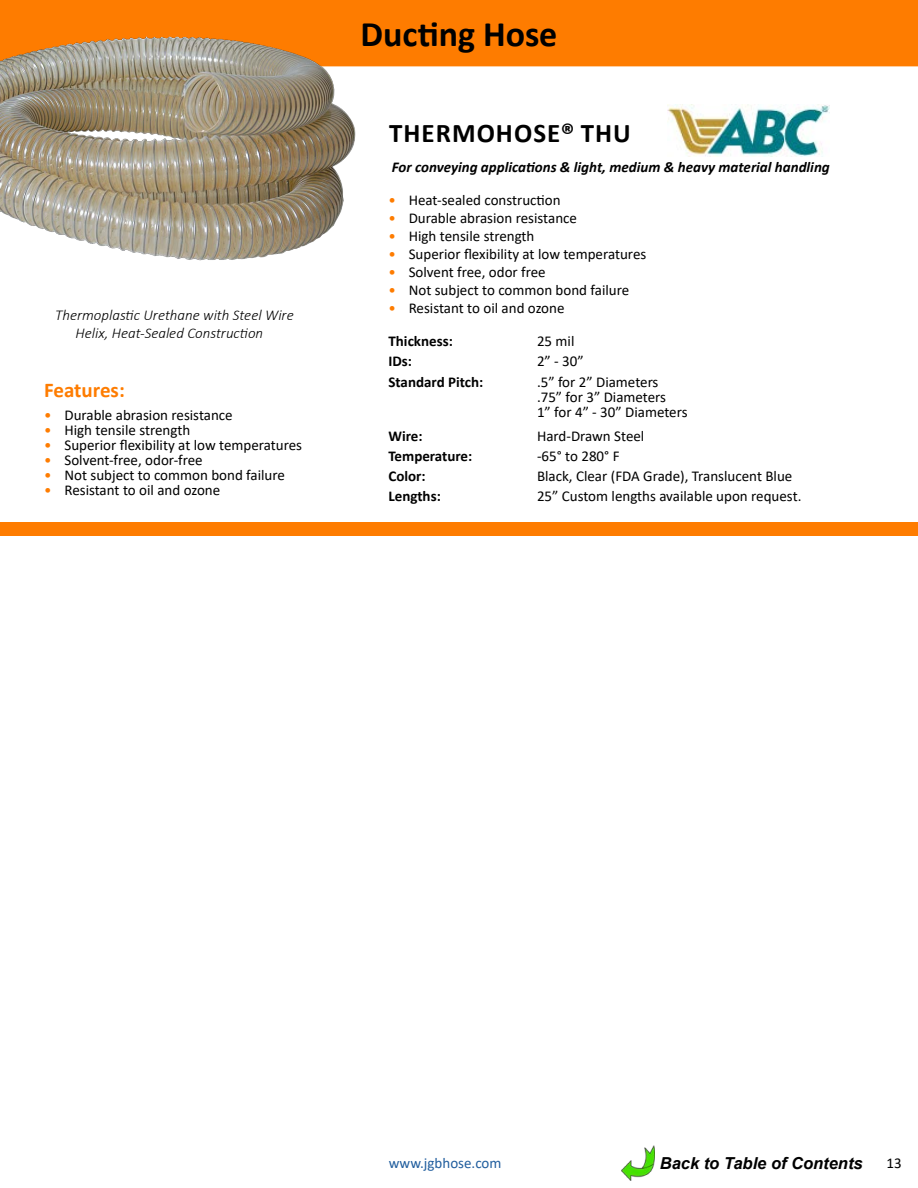
<style>
.page{position:relative;width:918px;height:1188px;background:#fff}
.page>*{position:absolute;margin:0;border:0;box-sizing:border-box;transform-origin:0 0}
.t1{font:700 36px "Calibri";color:#000}
.t2{font:700 27px "Calibri";letter-spacing:.04em;color:#000}
.t3{font:700 21px "Calibri";color:#fe7c00}
.t4{font:italic 700 16.5px "Arial";color:#000}
.t5{font:15px/15px "Calibri";color:#000}
.t6{font:italic 300 15px/18px "Calibri";color:#000}
.t7{font:italic 700 15px "Calibri";color:#000}
.t8{font:700 15px "Calibri";color:#000}
.t9{font:15px "Calibri";color:#215e9e}
.s1{color:#fe7c00}
</style>
<div class="page">
<div style="left:36px;top:0;width:882px;height:66px;background:#fe7c00"></div>
<svg style="left:0;top:0;width:36px;height:37px"></svg>
<img style="left:0;top:37px;width:356px;height:224px">
<img style="left:668px;top:104px;width:162px;height:53px">
<div style="left:0;top:523px;width:918px;height:13px;background:#fe7c00"></div>
<img style="left:621px;top:1146px;width:34px;height:34px">
<p class="t6" style="left:75px;top:306px;width:220px;text-indent:-20px">Thermoplastic Urethane with Steel Wire<br>Helix, Heat-Sealed Construction</p>
<h3 class="t3" style="left:44px;top:375px;width:82px">Features:</h3>
<p class="t5" style="left:44px;top:408px;width:190px"><span class="s1">•</span> Durable abrasion resistance</p>
<p class="t5" style="left:44px;top:423px;width:148px"><span class="s1">•</span> High tensile strength</p>
<p class="t5" style="left:44px;top:438px;width:259px"><span class="s1">•</span> Superior flexibility at low temperatures</p>
<p class="t5" style="left:44px;top:453px;width:160px"><span class="s1">•</span> Solvent-free, odor-free</p>
<p class="t5" style="left:44px;top:468px;width:242px"><span class="s1">•</span> Not subject to common bond failure</p>
<p class="t5" style="left:44px;top:483px;width:178px"><span class="s1">•</span> Resistant to oil and ozone</p>
<h1 class="t1" style="left:361px;top:9px;width:198px">Ducting Hose</h1>
<h2 class="t2" style="left:389px;top:114px;width:243px">THERMOHOSE® THU</h2>
<p class="t7" style="left:392px;top:157px;width:439px">For conveying applications &amp; light, medium &amp; heavy material handling</p>
<p class="t5" style="left:388px;top:192px;width:174px"><span class="s1">•</span> Heat-sealed construction</p>
<p class="t5" style="left:388px;top:210px;width:190px"><span class="s1">•</span> Durable abrasion resistance</p>
<p class="t5" style="left:388px;top:228px;width:148px"><span class="s1">•</span> High tensile strength</p>
<p class="t5" style="left:388px;top:246px;width:259px"><span class="s1">•</span> Superior flexibility at low temperatures</p>
<p class="t5" style="left:388px;top:264px;width:159px"><span class="s1">•</span> Solvent free, odor free</p>
<p class="t5" style="left:388px;top:282px;width:242px"><span class="s1">•</span> Not subject to common bond failure</p>
<p class="t5" style="left:388px;top:300px;width:178px"><span class="s1">•</span> Resistant to oil and ozone</p>
<p class="t8" style="left:388px;top:330px;width:66px">Thickness:</p>
<p class="t5" style="left:537px;top:333px;width:39px">25 mil</p>
<p class="t8" style="left:388px;top:351px;width:25px">IDs:</p>
<p class="t5" style="left:537px;top:353px;width:48px">2” - 30”</p>
<p class="t8" style="left:388px;top:371px;width:96px">Standard Pitch:</p>
<p class="t5" style="left:537px;top:374px;width:152px">.5” for 2” Diameters<br>.75” for 3” Diameters<br>1” for 4” - 30” Diameters</p>
<p class="t8" style="left:388px;top:425px;width:36px">Wire:</p>
<p class="t5" style="left:537px;top:428px;width:109px">Hard-Drawn Steel</p>
<p class="t8" style="left:388px;top:445px;width:85px">Temperature:</p>
<p class="t5" style="left:537px;top:448px;width:84px">-65° to 280° F</p>
<p class="t8" style="left:388px;top:465px;width:39px">Color:</p>
<p class="t5" style="left:537px;top:468px;width:257px">Black, Clear (FDA Grade), Translucent Blue</p>
<p class="t8" style="left:388px;top:486px;width:54px">Lengths:</p>
<p class="t5" style="left:537px;top:489px;width:266px">25” Custom lengths available upon request.</p>
<p class="t4" style="left:660px;top:1153px;width:204px">Back to Table of Contents</p>
<p class="t9" style="left:389px;top:1152px;width:114px">www.jgbhose.com</p>
<p class="t5" style="left:886px;top:1155px;width:17px">13</p>
</div>
